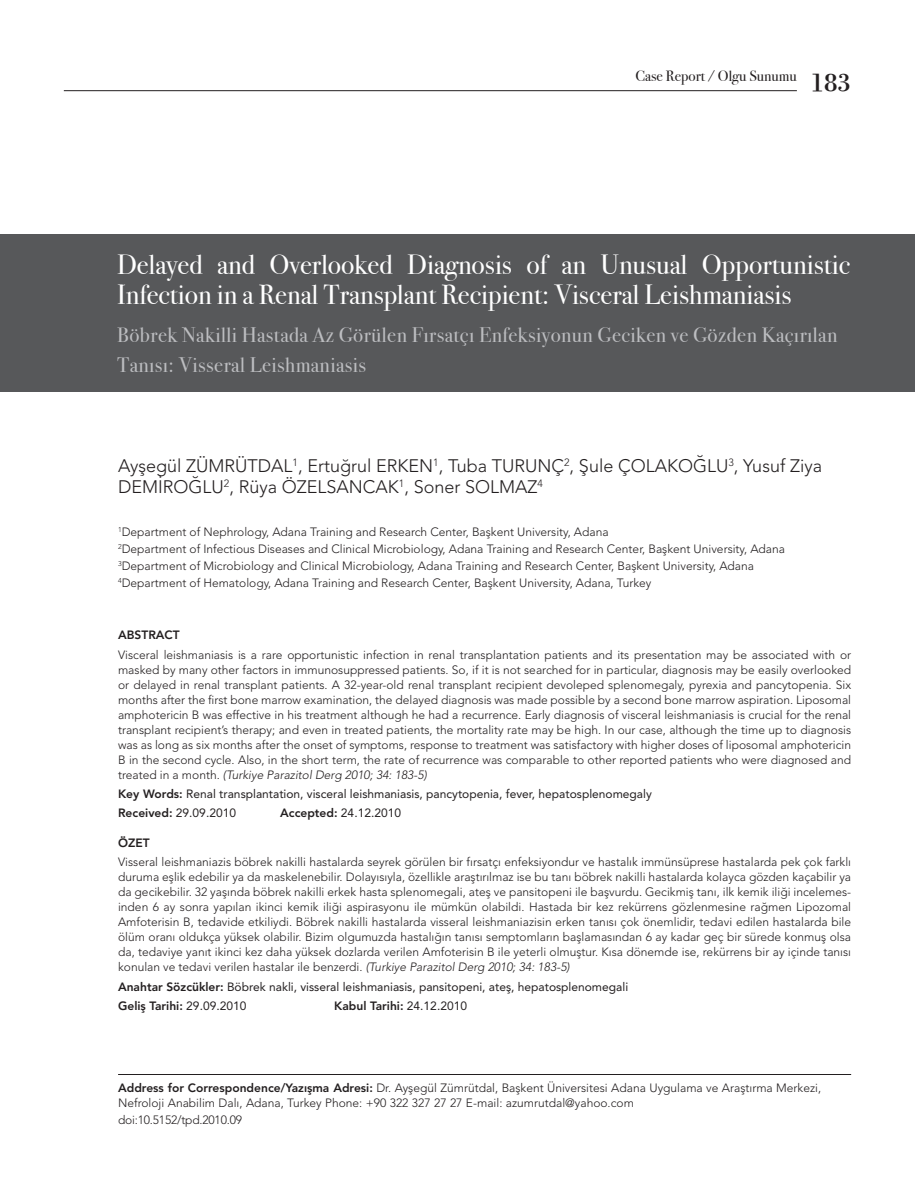
<style>
.page{position:relative;width:915px;height:1191px;background:#fff}
.page>*{position:absolute;margin:0;border:0;box-sizing:border-box;transform-origin:0 0}
.t1{font:27.75px/30px "Bodoni Svty Two ITCTT Book";color:#fff}
.t2{font:27px "Bodoni";color:#231f20}
.t3{font:21px/30px "Bodoni Svty Two ITCTT Book";letter-spacing:.02em;color:#bcbdc0}
.t4{font:300 18px/21px "Avenir LT Std";color:#231f20}
.t5{font:15px "Bodoni Svty Two ITCTT Book";color:#231f20}
.t6{font:300 12px/15px "Avenir LT Std";color:#231f20}
.t7{font:12px/19.2px "Avenir LT Std";color:#231f20}
.t8{font:800 12px "Avenir LT Std";color:#231f20}
.s1{font-style:italic}
.s2{font-weight:800}
.s3{font-weight:400}
</style>
<div class="page">
<div style="left:0;top:234px;width:914px;height:157px;background:#57585a"></div>
<hr style="left:64px;top:90px;width:732px;height:1px;background:#231f20">
<hr style="left:118px;top:1074px;width:732px;height:1px;background:#231f20">
<p class="t5" style="left:635px;top:67px;width:163px">Case Report / Olgu Sunumu</p>
<h2 class="t2" style="left:810px;top:65px;width:42px">183</h2>
<h1 class="t1" style="left:117px;top:250px;width:734px">Delayed and Overlooked Diagnosis of an Unusual Opportunistic<br>Infection in a Renal Transplant Recipient: Visceral Leishmaniasis</h1>
<h3 class="t3" style="left:117px;top:320px;width:721px">Böbrek Nakilli Hastada Az Görülen Fırsatçı Enfeksiyonun Geciken ve Gözden Kaçırılan<br>Tanısı: Visseral Leishmaniasis</h3>
<h3 class="t4" style="left:118px;top:456px;width:705px">Ayşegül ZÜMRÜTDAL<sup>1</sup>, Ertuğrul ERKEN<sup>1</sup>, Tuba TURUNÇ<sup>2</sup>, Şule ÇOLAKOĞLU<sup>3</sup>, Yusuf Ziya<br>DEMİROĞLU<sup>2</sup>, Rüya ÖZELSANCAK<sup>1</sup>, Soner SOLMAZ<sup>4</sup></h3>
<p class="t6" style="left:118px;top:524px;width:668px;line-height:17.1px"><sup>1</sup>Department of Nephrology, Adana Training and Research Center, Başkent University, Adana<br><sup>2</sup>Department of Infectious Diseases and Clinical Microbiology, Adana Training and Research Center, Başkent University, Adana <sup>3</sup>Department of Microbiology and Clinical Microbiology, Adana Training and Research Center, Başkent University, Adana <sup>4</sup>Department of Hematology, Adana Training and Research Center, Başkent University, Adana, Turkey</p>
<p class="t8" style="left:118px;top:630px;width:63px">ABSTRACT</p>
<p class="t6" style="left:118px;top:648px;width:734px;text-align:justify">Visceral leishmaniasis is a rare opportunistic infection in renal transplantation patients and its presentation may be associated with or masked by many other factors in immunosuppressed patients. So, if it is not searched for in particular, diagnosis may be easily overlooked or delayed in renal transplant patients. A 32-year-old renal transplant recipient devoleped splenomegaly, pyrexia and pancytopenia. Six months after the first bone marrow examination, the delayed diagnosis was made possible by a second bone marrow aspiration. Liposomal amphotericin B was effective in his treatment although he had a recurrence. Early diagnosis of visceral leishmaniasis is crucial for the renal transplant recipient’s therapy; and even in treated patients, the mortality rate may be high. In our case, although the time up to diagnosis was as long as six months after the onset of symptoms, response to treatment was satisfactory with higher doses of liposomal amphotericin B in the second cycle. Also, in the short term, the rate of recurrence was comparable to other reported patients who were diagnosed and treated in a month. <span class="s1">(Turkiye Parazitol Derg 2010; 34: 183-5)</span></p>
<p class="t7" style="left:118px;top:785px;width:535px"><span class="s2">Key Words:</span> Renal transplantation, visceral leishmaniasis, pancytopenia, fever, hepatosplenomegaly<br><span class="s2">Received:</span> 29.09.2010</p>
<p class="t7" style="left:280px;top:804px;width:122px"><span class="s2">Accepted:</span> 24.12.2010</p>
<p class="t8" style="left:118px;top:837px;width:33px">ÖZET</p>
<p class="t6" style="left:118px;top:855px;width:734px;text-align:justify">Visseral leishmaniazis böbrek nakilli hastalarda seyrek görülen bir fırsatçı enfeksiyondur ve hastalık immünsüprese hastalarda pek çok farklı duruma eşlik edebilir ya da maskelenebilir. Dolayısıyla, özellikle araştırılmaz ise bu tanı böbrek nakilli hastalarda kolayca gözden kaçabilir ya da gecikebilir. 32 yaşında böbrek nakilli erkek hasta splenomegali, ateş ve pansitopeni ile başvurdu. Gecikmiş tanı, ilk kemik iliği incelemes&shy;inden 6 ay sonra yapılan ikinci kemik iliği aspirasyonu ile mümkün olabildi. Hastada bir kez rekürrens gözlenmesine rağmen Lipozomal Amfoterisin B, tedavide etkiliydi. Böbrek nakilli hastalarda visseral leishmaniazisin erken tanısı çok önemlidir, tedavi edilen hastalarda bile ölüm oranı oldukça yüksek olabilir. Bizim olgumuzda hastalığın tanısı semptomların başlamasından 6 ay kadar geç bir sürede konmuş olsa da, tedaviye yanıt ikinci kez daha yüksek dozlarda verilen Amfoterisin B ile yeterli olmuştur. Kısa dönemde ise, rekürrens bir ay içinde tanısı konulan ve tedavi verilen hastalar ile benzerdi. <span class="s1">(Turkiye Parazitol Derg 2010; 34: 183-5)</span></p>
<p class="t7" style="left:118px;top:977px;width:511px"><span class="s2">Anahtar Sözcükler:</span> Böbrek nakli, visseral leishmaniasis, pansitopeni, ateş, hepatosplenomegali<br><span class="s2">Geliş Tarihi:</span> 29.09.2010</p>
<p class="t8" style="left:334px;top:1000px;width:134px">Kabul Tarihi: <span class="s3">24.12.2010</span></p>
<p class="t6" style="left:118px;top:1081px;width:704px"><span class="s2">Address for Correspondence/Yazışma Adresi:</span> Dr. Ayşegül Zümrütdal, Başkent Üniversitesi Adana Uygulama ve Araştırma Merkezi,<br>Nefroloji Anabilim Dalı, Adana, Turkey Phone: +90 322 327 27 27 E-mail: azumrutdal@yahoo.com</p>
<p class="t6" style="left:118px;top:1113px;width:125px">doi:10.5152/tpd.2010.09</p>
</div>
